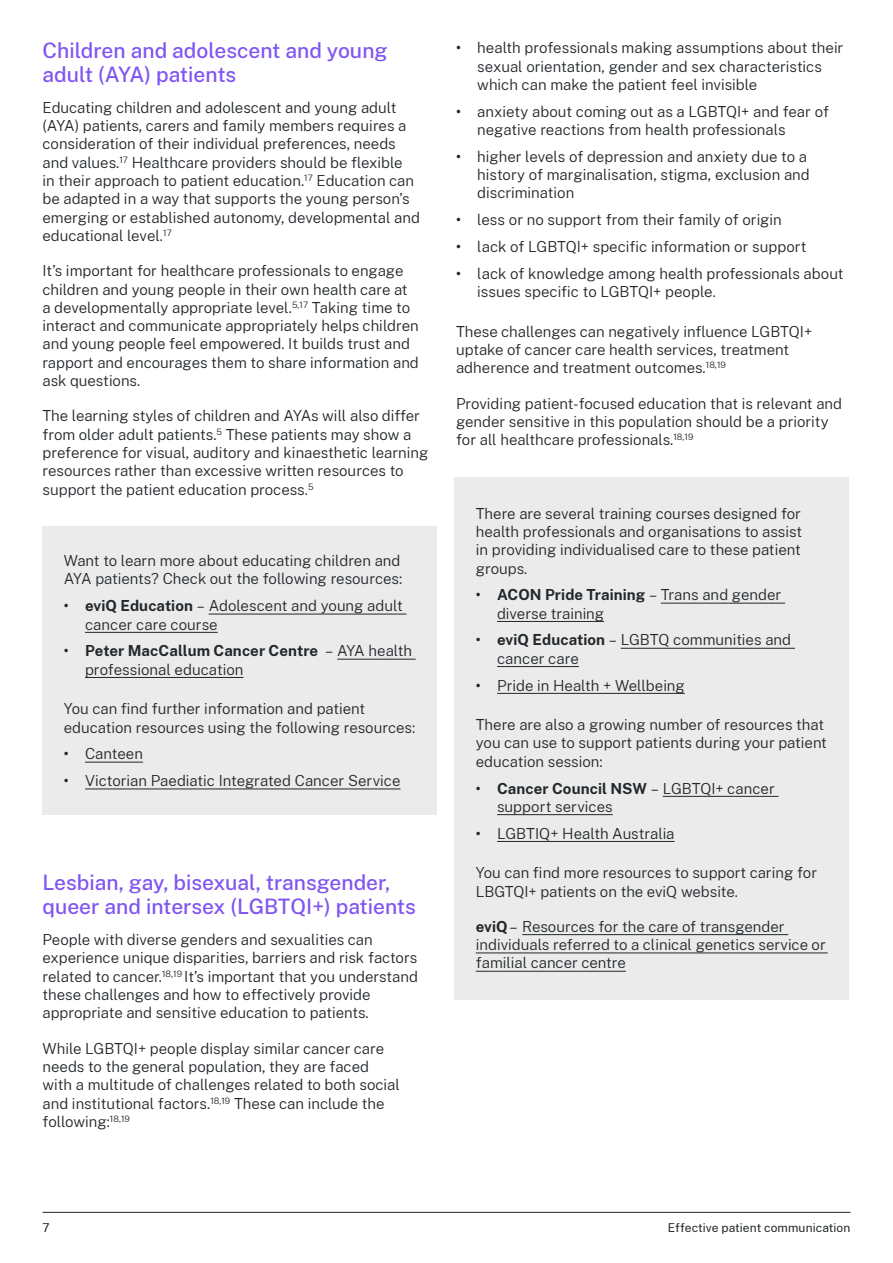
<style>
.page{position:relative;width:893px;height:1263px;background:#fff}
.page>*{position:absolute;margin:0;border:0;box-sizing:border-box;transform-origin:0 0}
.t1{font:500 21px/24px "Public Sans";color:#8055f1}
.t2{font:300 15px/18.3px "Public Sans";color:#22272b}
.t3{font:12px "Public Sans";letter-spacing:.005em;color:#22272b}
.s1{font-weight:600}
.s2{font-weight:700}
</style>
<div class="page">
<div style="left:43px;top:526px;width:394px;height:289px;background:#ebebeb"></div>
<hr style="left:209px;top:614px;width:198px;height:1px;background:#22272b">
<hr style="left:85px;top:632px;width:133px;height:1px;background:#22272b">
<hr style="left:337px;top:659px;width:79px;height:1px;background:#22272b">
<hr style="left:85px;top:677px;width:158px;height:1px;background:#22272b">
<hr style="left:85px;top:762px;width:58px;height:1px;background:#22272b">
<hr style="left:85px;top:788px;width:315px;height:1px;background:#22272b">
<div style="left:455px;top:477px;width:394px;height:522px;background:#ebebeb"></div>
<hr style="left:661px;top:603px;width:124px;height:1px;background:#22272b">
<hr style="left:497px;top:621px;width:107px;height:1px;background:#22272b">
<hr style="left:621px;top:648px;width:174px;height:1px;background:#22272b">
<hr style="left:497px;top:666px;width:82px;height:1px;background:#22272b">
<hr style="left:497px;top:693px;width:188px;height:1px;background:#22272b">
<hr style="left:663px;top:796px;width:116px;height:1px;background:#22272b">
<hr style="left:497px;top:814px;width:116px;height:1px;background:#22272b">
<hr style="left:497px;top:841px;width:177px;height:1px;background:#22272b">
<hr style="left:522px;top:934px;width:266px;height:1px;background:#22272b">
<hr style="left:476px;top:952px;width:352px;height:1px;background:#22272b">
<hr style="left:476px;top:971px;width:150px;height:1px;background:#22272b">
<hr style="left:43px;top:1212px;width:807px;height:1px;background:#22272b">
<h1 class="t1" style="left:43px;top:37px;width:347px">Children and adolescent and young adult (AYA) patients</h1>
<p class="t2" style="left:43px;top:98px;width:379px">Educating children and adolescent and young adult (AYA) patients, carers and family members requires a consideration of their individual preferences, needs and values.<sup>17</sup> Healthcare providers should be flexible<br>in their approach to patient education.<sup>17</sup> Education can be adapted in a way that supports the young person’s emerging or established autonomy, developmental and educational level.<sup>17</sup></p>
<p class="t2" style="left:43px;top:261px;width:378px">It’s important for healthcare professionals to engage children and young people in their own health care at a developmentally appropriate level.<sup>5,17</sup> Taking time to interact and communicate appropriately helps children and young people feel empowered. It builds trust and rapport and encourages them to share information and ask questions.</p>
<p class="t2" style="left:43px;top:406px;width:387px">The learning styles of children and AYAs will also differ from older adult patients.<sup>5</sup> These patients may show a preference for visual, auditory and kinaesthetic learning resources rather than excessive written resources to support the patient education process.<sup>5</sup></p>
<p class="t2" style="left:64px;top:551px;width:340px">Want to learn more about educating children and<br>AYA patients? Check out the following resources:</p>
<p class="t2" style="left:85px;top:596px;width:319px;text-indent:-21px"><span class="s1">•</span> <span class="s2">eviQ Education</span> – Adolescent and young adult cancer care course</p>
<p class="t2" style="left:85px;top:641px;width:329px;text-indent:-21px"><span class="s1">•</span> <span class="s2">Peter MacCallum Cancer Centre</span> – AYA health professional education</p>
<p class="t2" style="left:64px;top:699px;width:353px">You can find further information and patient education resources using the following resources:</p>
<p class="t2" style="left:64px;top:744px;width:81px"><span class="s1">•</span> Canteen</p>
<p class="t2" style="left:64px;top:771px;width:338px"><span class="s1">•</span> Victorian Paediatic Integrated Cancer Service</p>
<h1 class="t1" style="left:43px;top:869px;width:375px">Lesbian, gay, bisexual, transgender, queer and intersex (LGBTQI+) patients</h1>
<p class="t2" style="left:43px;top:930px;width:377px">People with diverse genders and sexualities can experience unique disparities, barriers and risk factors related to cancer.<sup>18,19</sup> It’s important that you understand these challenges and how to effectively provide appropriate and sensitive education to patients.</p>
<p class="t2" style="left:43px;top:1038px;width:359px">While LGBTQI+ people display similar cancer care needs to the general population, they are faced with a multitude of challenges related to both social and institutional factors.<sup>18,19</sup> These can include the following:<sup>18,19</sup></p>
<p class="t2" style="left:477px;top:38px;width:368px;text-indent:-21px"><span class="s1">•</span> health professionals making assumptions about their sexual orientation, gender and sex characteristics which can make the patient feel invisible</p>
<p class="t2" style="left:477px;top:102px;width:353px;text-indent:-21px"><span class="s1">•</span> anxiety about coming out as a LGBTQI+ and fear of negative reactions from health professionals</p>
<p class="t2" style="left:477px;top:147px;width:334px;text-indent:-21px"><span class="s1">•</span> higher levels of depression and anxiety due to a history of marginalisation, stigma, exclusion and discrimination</p>
<p class="t2" style="left:456px;top:210px;width:327px"><span class="s1">•</span> less or no support from their family of origin</p>
<p class="t2" style="left:456px;top:237px;width:352px"><span class="s1">•</span> lack of LGBTQI+ specific information or support</p>
<p class="t2" style="left:477px;top:264px;width:368px;text-indent:-21px"><span class="s1">•</span> lack of knowledge among health professionals about issues specific to LGBTQI+ people.</p>
<p class="t2" style="left:456px;top:321px;width:358px">These challenges can negatively influence LGBTQI+ uptake of cancer care health services, treatment adherence and treatment outcomes.<sup>18,19</sup></p>
<p class="t2" style="left:456px;top:393px;width:387px">Providing patient-focused education that is relevant and gender sensitive in this population should be a priority for all healthcare professionals.<sup>18,19</sup></p>
<p class="t2" style="left:476px;top:503px;width:328px;text-align:justify">There are several training courses designed for health professionals and organisations to assist in providing individualised care to these patient groups.</p>
<p class="t2" style="left:497px;top:585px;width:286px;text-indent:-21px"><span class="s1">•</span> <span class="s2">ACON Pride Training</span> – Trans and gender diverse training</p>
<p class="t2" style="left:497px;top:630px;width:296px;text-indent:-21px"><span class="s1">•</span> <span class="s2">eviQ Education</span> – LGBTQ communities and cancer care</p>
<p class="t2" style="left:476px;top:675px;width:210px"><span class="s1">•</span> Pride in Health + Wellbeing</p>
<p class="t2" style="left:476px;top:715px;width:353px">There are also a growing number of resources that you can use to support patients during your patient education session:</p>
<p class="t2" style="left:497px;top:778px;width:279px;text-indent:-21px"><span class="s1">•</span> <span class="s2">Cancer Council NSW</span> – LGBTQI+ cancer support services</p>
<p class="t2" style="left:476px;top:823px;width:200px"><span class="s1">•</span> LGBTIQ+ Health Australia</p>
<p class="t2" style="left:476px;top:863px;width:343px">You can find more resources to support caring for<br>LBGTQI+ patients on the eviQ website.</p>
<p class="t2" style="left:476px;top:916px;width:351px"><span class="s2">eviQ</span> – Resources for the care of transgender individuals referred to a clinical genetics service or familial cancer centre</p>
<p class="t3" style="left:43px;top:1219px;width:9px">7</p>
<p class="t3" style="left:668px;top:1219px;width:184px">Effective patient communication</p>
</div>
